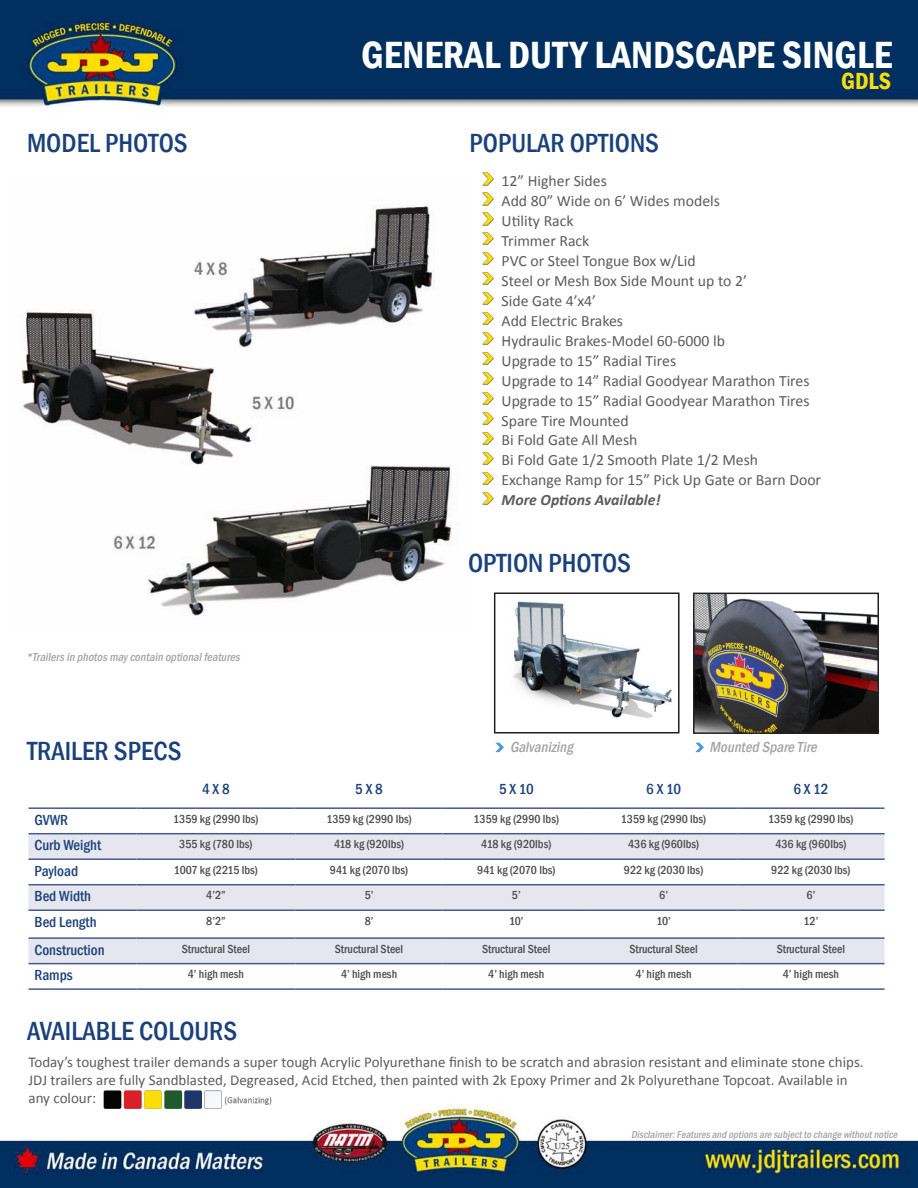
<style>
.page{position:relative;width:918px;height:1188px;background:#fff}
.page>*{position:absolute;margin:0;border:0;box-sizing:border-box;transform-origin:0 0}
.t1{font:600 condensed 39px "Franklin Gothic";color:#fff}
.t2{font:500 condensed 27px "Franklin Gothic";color:#1a417c}
.t3{font:600 condensed 24px "Franklin Gothic";color:#fadd0b}
.t4{font:15.75px/20px "Calibri";color:#5c5c5f}
.t5{font:italic 700 15.75px "Calibri";color:#5c5c5f}
.t6{font:15px/18px "Calibri";color:#5c5c5f}
.t7{font:500 condensed 15px "Franklin Gothic";color:#1a417c}
.t8{font:italic 500 condensed 15px "Franklin Gothic";color:#a4a5a9}
.t9{font:500 condensed 12px "Franklin Gothic";color:#4b4c4d}
.t10{font:italic 500 condensed 12px "Franklin Gothic";color:#a4a5a9}
.t11{font:italic 500 condensed 10.5px "Franklin Gothic";color:#a4a5a9}
</style>
<div class="page">
<img style="left:0;top:0;width:918px;height:1188px">
<img style="left:9px;top:177px;width:459px;height:454px">
<img style="left:480px;top:171px;width:15px;height:15px">
<img style="left:480px;top:191px;width:15px;height:15px">
<img style="left:480px;top:211px;width:15px;height:15px">
<img style="left:480px;top:231px;width:15px;height:15px">
<img style="left:480px;top:251px;width:15px;height:15px">
<img style="left:480px;top:271px;width:15px;height:15px">
<img style="left:480px;top:291px;width:15px;height:15px">
<img style="left:480px;top:311px;width:15px;height:15px">
<img style="left:480px;top:331px;width:15px;height:15px">
<img style="left:480px;top:351px;width:15px;height:15px">
<img style="left:480px;top:370px;width:15px;height:16px">
<img style="left:480px;top:390px;width:15px;height:16px">
<img style="left:480px;top:410px;width:15px;height:16px">
<img style="left:480px;top:430px;width:15px;height:15px">
<img style="left:480px;top:450px;width:15px;height:15px">
<img style="left:480px;top:470px;width:15px;height:15px">
<img style="left:480px;top:490px;width:15px;height:15px">
<img style="left:497px;top:595px;width:180px;height:136px">
<div style="left:494px;top:592px;width:186px;height:142px;border:2px solid #231f20"></div>
<img style="left:696px;top:596px;width:180px;height:135px">
<div style="left:693px;top:593px;width:186px;height:141px;border:2px solid #231f20"></div>
<svg style="left:494px;top:742px;width:11px;height:11px"></svg>
<svg style="left:694px;top:742px;width:10px;height:11px"></svg>
<div style="left:28px;top:834px;width:857px;height:24px;background:#e6e6ee"></div>
<svg style="left:28px;top:860px;width:857px;height:128px"></svg>
<hr style="left:28px;top:807px;width:108px;height:2px;background:#475a8e">
<hr style="left:136px;top:807px;width:159px;height:2px;background:#475a8e">
<hr style="left:295px;top:807px;width:148px;height:2px;background:#475a8e">
<hr style="left:443px;top:807px;width:147px;height:2px;background:#475a8e">
<hr style="left:590px;top:807px;width:147px;height:2px;background:#475a8e">
<hr style="left:737px;top:807px;width:148px;height:2px;background:#475a8e">
<hr style="left:28px;top:833px;width:108px;height:1px;background:#475a8e">
<hr style="left:136px;top:833px;width:159px;height:1px;background:#475a8e">
<hr style="left:295px;top:833px;width:148px;height:1px;background:#475a8e">
<hr style="left:443px;top:833px;width:147px;height:1px;background:#475a8e">
<hr style="left:590px;top:833px;width:147px;height:1px;background:#475a8e">
<hr style="left:737px;top:833px;width:148px;height:1px;background:#475a8e">
<hr style="left:28px;top:858px;width:108px;height:2px;background:#475a8e">
<hr style="left:136px;top:858px;width:159px;height:2px;background:#475a8e">
<hr style="left:295px;top:858px;width:148px;height:2px;background:#475a8e">
<hr style="left:443px;top:858px;width:147px;height:2px;background:#475a8e">
<hr style="left:590px;top:858px;width:147px;height:2px;background:#475a8e">
<hr style="left:737px;top:858px;width:148px;height:2px;background:#475a8e">
<hr style="left:28px;top:884px;width:108px;height:1px;background:#475a8e">
<hr style="left:136px;top:884px;width:159px;height:1px;background:#475a8e">
<hr style="left:295px;top:884px;width:148px;height:1px;background:#475a8e">
<hr style="left:443px;top:884px;width:147px;height:1px;background:#475a8e">
<hr style="left:590px;top:884px;width:147px;height:1px;background:#475a8e">
<hr style="left:737px;top:884px;width:148px;height:1px;background:#475a8e">
<hr style="left:28px;top:909px;width:108px;height:2px;background:#475a8e">
<hr style="left:136px;top:909px;width:159px;height:2px;background:#475a8e">
<hr style="left:295px;top:909px;width:148px;height:2px;background:#475a8e">
<hr style="left:443px;top:909px;width:147px;height:2px;background:#475a8e">
<hr style="left:590px;top:909px;width:147px;height:2px;background:#475a8e">
<hr style="left:737px;top:909px;width:148px;height:2px;background:#475a8e">
<hr style="left:28px;top:937px;width:108px;height:2px;background:#475a8e">
<hr style="left:136px;top:937px;width:159px;height:2px;background:#475a8e">
<hr style="left:295px;top:937px;width:148px;height:2px;background:#475a8e">
<hr style="left:443px;top:937px;width:147px;height:2px;background:#475a8e">
<hr style="left:590px;top:937px;width:147px;height:2px;background:#475a8e">
<hr style="left:737px;top:937px;width:148px;height:2px;background:#475a8e">
<hr style="left:28px;top:963px;width:108px;height:1px;background:#475a8e">
<hr style="left:136px;top:963px;width:159px;height:1px;background:#475a8e">
<hr style="left:295px;top:963px;width:148px;height:1px;background:#475a8e">
<hr style="left:443px;top:963px;width:147px;height:1px;background:#475a8e">
<hr style="left:590px;top:963px;width:147px;height:1px;background:#475a8e">
<hr style="left:737px;top:963px;width:148px;height:1px;background:#475a8e">
<hr style="left:28px;top:988px;width:108px;height:2px;background:#475a8e">
<hr style="left:136px;top:988px;width:159px;height:2px;background:#475a8e">
<hr style="left:295px;top:988px;width:148px;height:2px;background:#475a8e">
<hr style="left:443px;top:988px;width:147px;height:2px;background:#475a8e">
<hr style="left:590px;top:988px;width:147px;height:2px;background:#475a8e">
<hr style="left:737px;top:988px;width:148px;height:2px;background:#475a8e">
<img style="left:100px;top:1088px;width:216px;height:24px">
<h1 class="t1" style="left:361px;top:29px;width:533px">GENERAL DUTY LANDSCAPE SINGLE</h1>
<h3 class="t3" style="left:841px;top:65px;width:51px">GDLS</h3>
<h2 class="t2" style="left:27px;top:126px;width:162px">MODEL PHOTOS</h2>
<h2 class="t2" style="left:470px;top:126px;width:191px">POPULAR OPTIONS</h2>
<p class="t4" style="left:502px;top:171px;width:321px">12” Higher Sides<br>Add 80” Wide on 6’ Wides models<br>Utility Rack<br>Trimmer Rack<br>PVC or Steel Tongue Box w/Lid<br>Steel or Mesh Box Side Mount up to 2’<br>Side Gate 4’x4’<br>Add Electric Brakes<br>Hydraulic Brakes-Model 60-6000 lb<br>Upgrade to 15” Radial Tires<br>Upgrade to 14” Radial Goodyear Marathon Tires<br>Upgrade to 15” Radial Goodyear Marathon Tires<br>Spare Tire Mounted<br>Bi Fold Gate All Mesh<br>Bi Fold Gate 1/2 Smooth Plate 1/2 Mesh<br>Exchange Ramp for 15” Pick Up Gate or Barn Door</p>
<p class="t5" style="left:502px;top:490px;width:161px">More Options Available!</p>
<p class="t10" style="left:26px;top:649px;width:218px">*Trailersin photosmaycontain optionalfeatures</p>
<h2 class="t2" style="left:27px;top:733px;width:156px">TRAILER SPECS</h2>
<h2 class="t2" style="left:468px;top:546px;width:165px">OPTION PHOTOS</h2>
<p class="t8" style="left:510px;top:737px;width:68px">Galvanizing</p>
<p class="t8" style="left:710px;top:737px;width:112px">Mounted Spare Tire</p>
<p class="t7" style="left:202px;top:779px;width:29px">4 X 8</p>
<p class="t7" style="left:355px;top:779px;width:29px">5 X 8</p>
<p class="t7" style="left:499px;top:779px;width:36px">5 X 10</p>
<p class="t7" style="left:646px;top:779px;width:36px">6 X 10</p>
<p class="t7" style="left:793px;top:779px;width:37px">6 X 12</p>
<p class="t7" style="left:35px;top:810px;width:35px">GVWR</p>
<p class="t9" style="left:173px;top:811px;width:87px">1359 kg (2990 lbs)</p>
<p class="t9" style="left:326px;top:811px;width:87px">1359 kg (2990 lbs)</p>
<p class="t9" style="left:474px;top:811px;width:87px">1359 kg (2990 lbs)</p>
<p class="t9" style="left:621px;top:811px;width:87px">1359 kg (2990 lbs)</p>
<p class="t9" style="left:768px;top:811px;width:87px">1359 kg (2990 lbs)</p>
<p class="t7" style="left:34px;top:835px;width:68px">Curb Weight</p>
<p class="t9" style="left:179px;top:836px;width:75px">355 kg (780 lbs)</p>
<p class="t9" style="left:334px;top:836px;width:72px">418 kg (920lbs)</p>
<p class="t9" style="left:481px;top:836px;width:72px">418 kg (920lbs)</p>
<p class="t9" style="left:628px;top:836px;width:73px">436 kg (960lbs)</p>
<p class="t9" style="left:775px;top:836px;width:73px">436 kg (960lbs)</p>
<p class="t7" style="left:34px;top:861px;width:45px">Payload</p>
<p class="t9" style="left:174px;top:862px;width:86px">1007 kg (2215 lbs)</p>
<p class="t9" style="left:330px;top:862px;width:80px">941 kg (2070 lbs)</p>
<p class="t9" style="left:477px;top:862px;width:80px">941 kg (2070 lbs)</p>
<p class="t9" style="left:624px;top:862px;width:81px">922 kg (2030 lbs)</p>
<p class="t9" style="left:771px;top:862px;width:81px">922 kg (2030 lbs)</p>
<p class="t7" style="left:34px;top:886px;width:58px">Bed Width</p>
<p class="t9" style="left:206px;top:887px;width:21px">4’2”</p>
<p class="t9" style="left:365px;top:887px;width:10px">5’</p>
<p class="t9" style="left:512px;top:887px;width:10px">5’</p>
<p class="t9" style="left:659px;top:887px;width:10px">6’</p>
<p class="t9" style="left:807px;top:887px;width:10px">6’</p>
<p class="t7" style="left:34px;top:912px;width:64px">Bed Length</p>
<p class="t9" style="left:206px;top:913px;width:21px">8’2”</p>
<p class="t9" style="left:365px;top:913px;width:10px">8’</p>
<p class="t9" style="left:509px;top:913px;width:16px">10’</p>
<p class="t9" style="left:656px;top:913px;width:16px">10’</p>
<p class="t9" style="left:804px;top:913px;width:16px">12’</p>
<p class="t7" style="left:34px;top:940px;width:72px">Construction</p>
<p class="t9" style="left:182px;top:941px;width:70px">Structural Steel</p>
<p class="t9" style="left:335px;top:941px;width:70px">Structural Steel</p>
<p class="t9" style="left:482px;top:941px;width:70px">Structural Steel</p>
<p class="t9" style="left:629px;top:941px;width:70px">Structural Steel</p>
<p class="t9" style="left:777px;top:941px;width:70px">Structural Steel</p>
<p class="t7" style="left:34px;top:965px;width:40px">Ramps</p>
<p class="t9" style="left:188px;top:966px;width:58px">4’ high mesh</p>
<p class="t9" style="left:341px;top:966px;width:58px">4’ high mesh</p>
<p class="t9" style="left:488px;top:966px;width:58px">4’ high mesh</p>
<p class="t9" style="left:636px;top:966px;width:58px">4’ high mesh</p>
<p class="t9" style="left:783px;top:966px;width:58px">4’ high mesh</p>
<h2 class="t2" style="left:27px;top:1014px;width:212px">AVAILABLE COLOURS</h2>
<p class="t6" style="left:28px;top:1053px;width:837px">Today’s toughest trailer demands a super tough Acrylic Polyurethane finish to be scratch and abrasion resistant and eliminate stone chips.<br>JDJ trailers are fully Sandblasted, Degreased, Acid Etched, then painted with 2k Epoxy Primer and 2k Polyurethane Topcoat. Available in any colour:</p>
<p class="t11" style="left:631px;top:1127px;width:270px">Disclaimer:Featuresand optionsare subjectto change withoutnotice</p>
</div>
